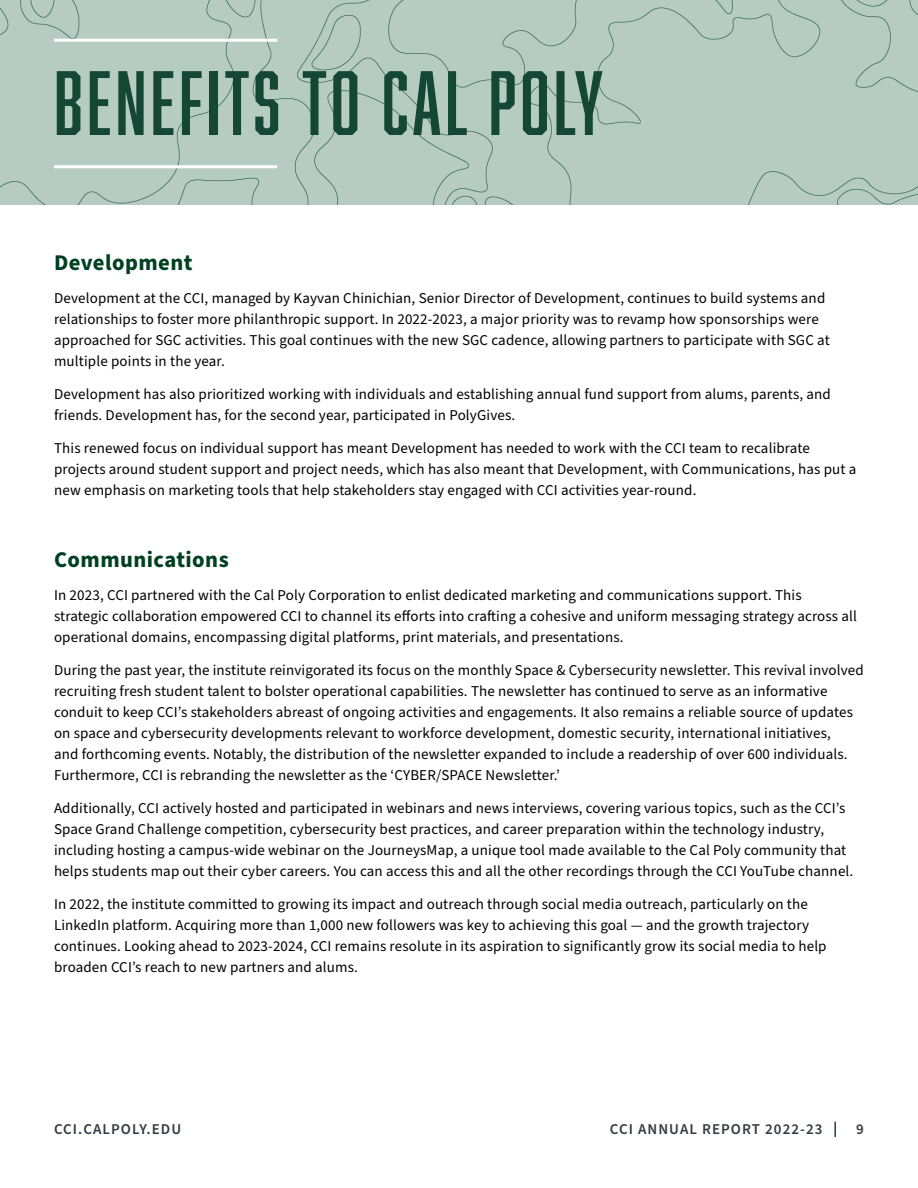
<style>
.page{position:relative;width:918px;height:1188px;background:#fff}
.page>*{position:absolute;margin:0;border:0;box-sizing:border-box;transform-origin:0 0}
.Overview_header__h2{font:84px "Abolition";letter-spacing:.05em;color:#144735}
.Section_sub_subheading__h3{font:700 22.5px "Source Sans Pro";letter-spacing:.02em;color:#004023}
.body_text__p{font:15px/21px "Source Sans Pro";letter-spacing:.01em;color:#000}
.t1{font:600 15px "Source Sans Pro";letter-spacing:.07em;color:#303c42}
</style>
<div class="page">
<svg style="left:834px;top:1122px;width:2px;height:15px"></svg>
<div style="left:0;top:0;width:918px;height:205px;background:#b6ccc2"></div>
<hr style="left:54px;top:39px;width:223px;height:3px;background:#fff">
<hr style="left:54px;top:165px;width:223px;height:3px;background:#fff">
<h2 class="Overview_header__h2" style="left:54px;top:54px;width:551px">BENEFITS TO CAL POLY</h2>
<h3 class="Section_sub_subheading__h3" style="left:54px;top:248px;width:140px">Development</h3>
<p class="body_text__p" style="left:54px;top:288px;width:777px">Development at the CCI, managed by Kayvan Chinichian, Senior Director of Development, continues to build systems and relationships to foster more philanthropic support. In 2022-2023, a major priority was to revamp how sponsorships were approached for SGC activities. This goal continues with the new SGC cadence, allowing partners to participate with SGC at multiple points in the year.</p>
<p class="body_text__p" style="left:54px;top:384px;width:778px">Development has also prioritized working with individuals and establishing annual fund support from alums, parents, and friends. Development has, for the second year, participated in PolyGives.</p>
<p class="body_text__p" style="left:54px;top:438px;width:804px">This renewed focus on individual support has meant Development has needed to work with the CCI team to recalibrate projects around student support and project needs, which has also meant that Development, with Communications, has put a new emphasis on marketing tools that help stakeholders stay engaged with CCI activities year-round.</p>
<h3 class="Section_sub_subheading__h3" style="left:54px;top:545px;width:176px">Communications</h3>
<p class="body_text__p" style="left:54px;top:585px;width:805px">In 2023, CCI partnered with the Cal Poly Corporation to enlist dedicated marketing and communications support. This strategic collaboration empowered CCI to channel its efforts into crafting a cohesive and uniform messaging strategy across all operational domains, encompassing digital platforms, print materials, and presentations.</p>
<p class="body_text__p" style="left:54px;top:660px;width:811px">During the past year, the institute reinvigorated its focus on the monthly Space &amp; Cybersecurity newsletter. This revival involved recruiting fresh student talent to bolster operational capabilities. The newsletter has continued to serve as an informative conduit to keep CCI’s stakeholders abreast of ongoing activities and engagements. It also remains a reliable source of updates on space and cybersecurity developments relevant to workforce development, domestic security, international initiatives,<br>and forthcoming events. Notably, the distribution of the newsletter expanded to include a readership of over 600 individuals.<br>Furthermore, CCI is rebranding the newsletter as the ‘CYBER/SPACE Newsletter.’</p>
<p class="body_text__p" style="left:54px;top:798px;width:801px">Additionally, CCI actively hosted and participated in webinars and news interviews, covering various topics, such as the CCI’s Space Grand Challenge competition, cybersecurity best practices, and career preparation within the technology industry, including hosting a campus-wide webinar on the JourneysMap, a unique tool made available to the Cal Poly community that helps students map out their cyber careers. You can access this and all the other recordings through the CCI YouTube channel.</p>
<p class="body_text__p" style="left:54px;top:894px;width:774px">In 2022, the institute committed to growing its impact and outreach through social media outreach, particularly on the LinkedIn platform. Acquiring more than 1,000 new followers was key to achieving this goal — and the growth trajectory continues. Looking ahead to 2023-2024, CCI remains resolute in its aspiration to significantly grow its social media to help broaden CCI’s reach to new partners and alums.</p>
<p class="t1" style="left:54px;top:1119px;width:129px">CCI.CALPOLY.EDU</p>
<p class="t1" style="left:610px;top:1119px;width:214px">CCI ANNUAL REPORT 2022-23</p>
<p class="t1" style="left:856px;top:1119px;width:9px">9</p>
</div>
